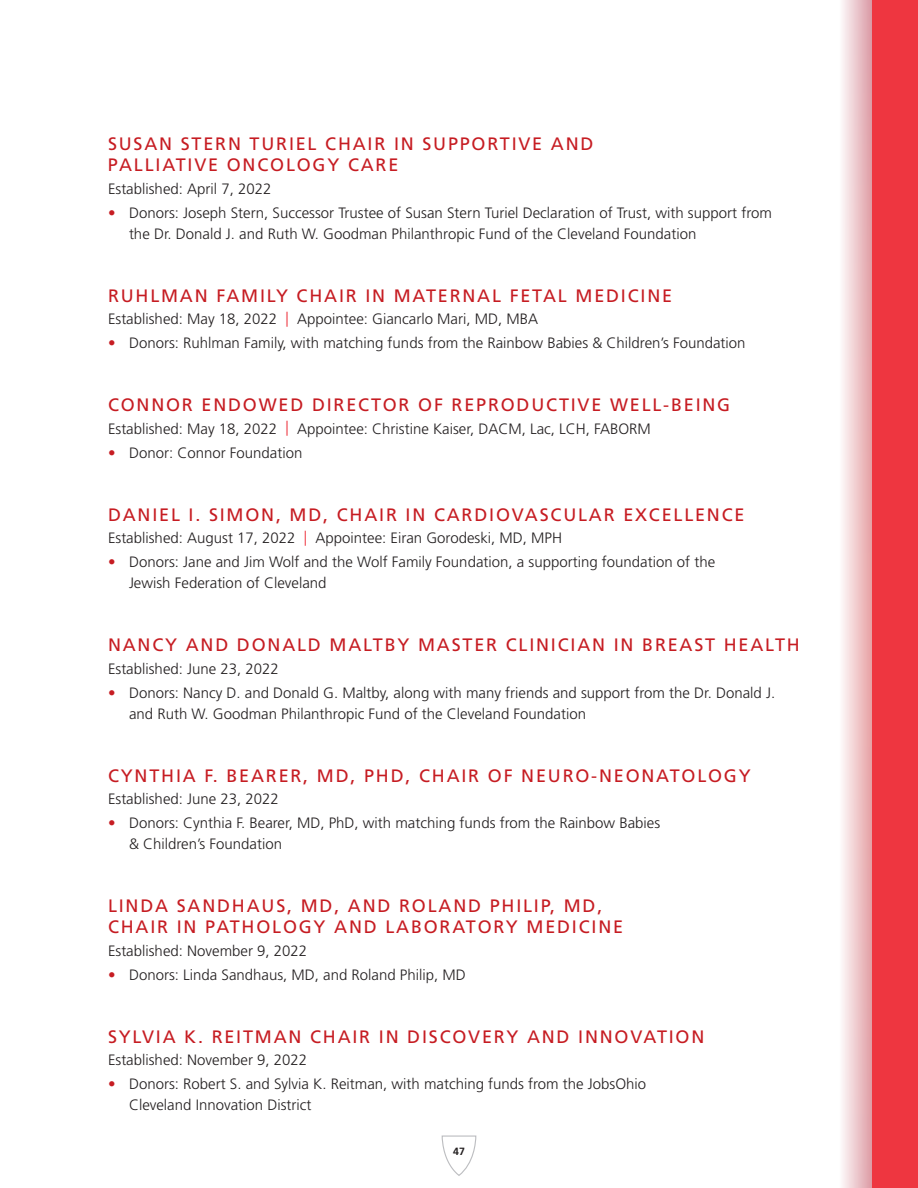
<style>
.page{position:relative;width:918px;height:1188px;background:#fff}
.page>*{position:absolute;margin:0;border:0;box-sizing:border-box;transform-origin:0 0}
.t1{font:18px/21px "Frutiger LT Std";letter-spacing:.1em;color:#c61c22}
.t2{font:300 15px/21px "Frutiger LT Std";color:#231f20}
.t3{font:700 10.5px "Frutiger LT Std";color:#231f20}
.s1{color:#c61c22}
.s2{color:#ee3640}
</style>
<div class="page">
<svg style="left:441px;top:1135px;width:36px;height:41px"></svg>
<svg style="left:842px;top:0;width:30px;height:1188px"></svg>
<div style="left:872px;top:0;width:46px;height:1188px;background:#ee3640"></div>
<p class="t1" style="left:108px;top:134px;width:487px">SUSAN STERN TURIEL CHAIR IN SUPPORTIVE AND<br>PALLIATIVE ONCOLOGY CARE</p>
<p class="t2" style="left:108px;top:178px;width:165px">Established: April 7, 2022</p>
<p class="t2" style="left:129px;top:202px;width:644px;text-indent:-21px"><span class="s1">•</span> Donors: Joseph Stern, Successor Trustee of Susan Stern Turiel Declaration of Trust, with support from the Dr. Donald J. and Ruth W. Goodman Philanthropic Fund of the Cleveland Foundation</p>
<p class="t1" style="left:108px;top:285px;width:566px">RUHLMAN FAMILY CHAIR IN MATERNAL FETAL MEDICINE</p>
<p class="t2" style="left:108px;top:309px;width:432px">Established: May 18, 2022 <span class="s2">|</span> Appointee: Giancarlo Mari, MD, MBA</p>
<p class="t2" style="left:108px;top:333px;width:639px"><span class="s1">•</span> Donors: Ruhlman Family, with matching funds from the Rainbow Babies &amp; Children’s Foundation</p>
<p class="t1" style="left:108px;top:395px;width:624px">CONNOR ENDOWED DIRECTOR OF REPRODUCTIVE WELL-BEING</p>
<p class="t2" style="left:108px;top:418px;width:544px">Established: May 18, 2022 <span class="s2">|</span> Appointee: Christine Kaiser, DACM, Lac, LCH, FABORM</p>
<p class="t2" style="left:108px;top:442px;width:196px"><span class="s1">•</span> Donor: Connor Foundation</p>
<p class="t1" style="left:108px;top:504px;width:638px">DANIEL I. SIMON, MD, CHAIR IN CARDIOVASCULAR EXCELLENCE</p>
<p class="t2" style="left:108px;top:528px;width:456px">Established: August 17, 2022 <span class="s2">|</span> Appointee: Eiran Gorodeski, MD, MPH</p>
<p class="t2" style="left:129px;top:552px;width:588px;text-indent:-21px"><span class="s1">•</span> Donors: Jane and Jim Wolf and the Wolf Family Foundation, a supporting foundation of the<br>Jewish Federation of Cleveland</p>
<p class="t1" style="left:108px;top:635px;width:693px">NANCY AND DONALD MALTBY MASTER CLINICIAN IN BREAST HEALTH</p>
<p class="t2" style="left:108px;top:658px;width:172px">Established: June 23, 2022</p>
<p class="t2" style="left:129px;top:682px;width:648px;text-indent:-21px"><span class="s1">•</span> Donors: Nancy D. and Donald G. Maltby, along with many friends and support from the Dr. Donald J. and Ruth W. Goodman Philanthropic Fund of the Cleveland Foundation</p>
<p class="t1" style="left:108px;top:765px;width:644px">CYNTHIA F. BEARER, MD, PHD, CHAIR OF NEURO-NEONATOLOGY</p>
<p class="t2" style="left:108px;top:789px;width:172px">Established: June 23, 2022</p>
<p class="t2" style="left:129px;top:813px;width:533px;text-indent:-21px"><span class="s1">•</span> Donors: Cynthia F. Bearer, MD, PhD, with matching funds from the Rainbow Babies &amp; Children’s Foundation</p>
<p class="t1" style="left:108px;top:896px;width:517px">LINDA SANDHAUS, MD, AND ROLAND PHILIP, MD,<br>CHAIR IN PATHOLOGY AND LABORATORY MEDICINE</p>
<p class="t2" style="left:108px;top:940px;width:201px">Established: November 9, 2022</p>
<p class="t2" style="left:108px;top:964px;width:359px"><span class="s1">•</span> Donors: Linda Sandhaus, MD, and Roland Philip, MD</p>
<p class="t1" style="left:108px;top:1026px;width:598px">SYLVIA K. REITMAN CHAIR IN DISCOVERY AND INNOVATION</p>
<p class="t2" style="left:108px;top:1050px;width:201px">Established: November 9, 2022</p>
<p class="t2" style="left:129px;top:1074px;width:519px;text-indent:-21px"><span class="s1">•</span> Donors: Robert S. and Sylvia K. Reitman, with matching funds from the JobsOhio<br>Cleveland Innovation District</p>
<p class="t3" style="left:453px;top:1146px;width:13px">47</p>
</div>
